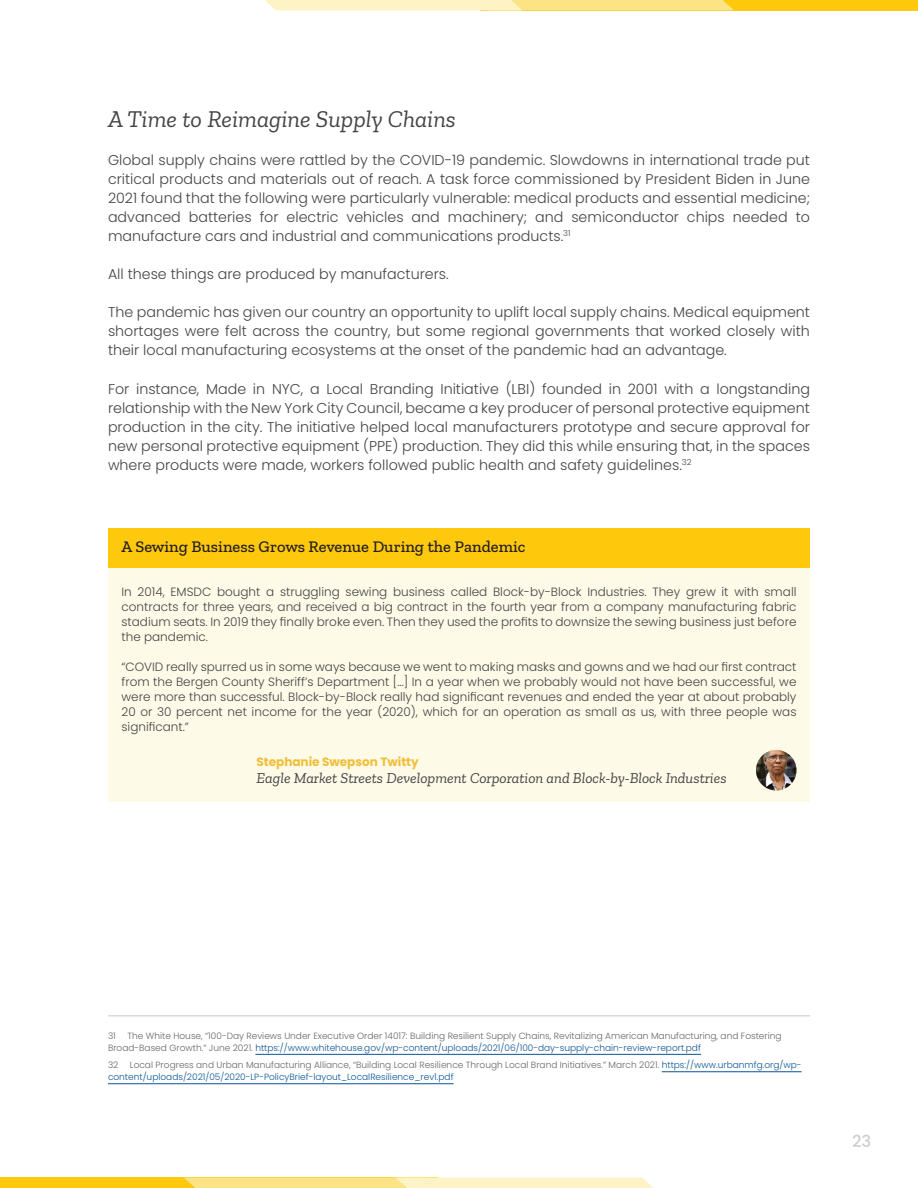
<style>
.page{position:relative;width:918px;height:1188px;background:#fff}
.page>*{position:absolute;margin:0;border:0;box-sizing:border-box;transform-origin:0 0}
.t1{font:italic 24px "Zilla Slab";color:#434444}
.t2{font:500 16.5px "Zilla Slab";color:#231f20}
.t3{font:500 16.5px "Poppins";color:#d0cece}
.t4{font:italic 15px "Zilla Slab";color:#434444}
.t5{font:300 14.25px/19px "Poppins";color:#434444;text-align:justify}
.t6{font:300 12px/15px "Poppins";color:#434444;text-align:justify}
.t7{font:700 12px "Poppins";color:#f1be38}
.t8{font:300 9px/12px "Poppins";color:#666}
.s1{color:#0b5494}
</style>
<div class="page">
<hr style="left:108px;top:1015px;width:702px;height:2px;background:#d8d9d8">
<hr style="left:255px;top:1054px;width:446px;height:1px;background:#0b5494">
<hr style="left:662px;top:1071px;width:140px;height:1px;background:#0b5494">
<hr style="left:108px;top:1083px;width:346px;height:1px;background:#0b5494">
<div style="left:108px;top:528px;width:702px;height:40px;background:#fec80c"></div>
<div style="left:108px;top:568px;width:702px;height:234px;background:#fdfae8"></div>
<img style="left:756px;top:750px;width:40px;height:40px;border-radius:20px">
<div style="left:0;top:1178px;width:437px;height:10px;background:#fec80c"></div>
<svg style="left:184px;top:1178px;width:469px;height:10px;background:#fceba6"></svg>
<div style="left:481px;top:0;width:437px;height:10px;background:#fec80c"></div>
<svg style="left:265px;top:0;width:469px;height:10px;background:#fceba6"></svg>
<h1 class="t1" style="left:108px;top:106px;width:350px">A Time to Reimagine Supply Chains</h1>
<p class="t5" style="left:108px;top:151px;width:704px">Global supply chains were rattled by the COVID-19 pandemic. Slowdowns in international trade put critical products and materials out of reach. A task force commissioned by President Biden in June 2021 found that the following were particularly vulnerable: medical products and essential medicine; advanced batteries for electric vehicles and machinery; and semiconductor chips needed to manufacture cars and industrial and communications products.<sup>31</sup></p>
<p class="t5" style="left:108px;top:265px;width:342px">All these things are produced by manufacturers.</p>
<p class="t5" style="left:108px;top:303px;width:703px">The pandemic has given our country an opportunity to uplift local supply chains. Medical equipment shortages were felt across the country, but some regional governments that worked closely with their local manufacturing ecosystems at the onset of the pandemic had an advantage.</p>
<p class="t5" style="left:108px;top:379px;width:704px">For instance, Made in NYC, a Local Branding Initiative (LBI) founded in 2001 with a longstanding relationship with the New York City Council, became a key producer of personal protective equipment production in the city. The initiative helped local manufacturers prototype and secure approval for new personal protective equipment (PPE) production. They did this while ensuring that, in the spaces where products were made, workers followed public health and safety guidelines.<sup>32</sup></p>
<p class="t2" style="left:122px;top:538px;width:405px">A Sewing Business Grows Revenue During the Pandemic</p>
<p class="t6" style="left:122px;top:584px;width:677px">In 2014, EMSDC bought a struggling sewing business called Block-by-Block Industries. They grew it with small contracts for three years, and received a big contract in the fourth year from a company manufacturing fabric stadium seats. In 2019 they finally broke even. Then they used the profits to downsize the sewing business just before the pandemic.</p>
<p class="t6" style="left:122px;top:659px;width:677px">“COVID really spurred us in some ways because we went to making masks and gowns and we had our first contract from the Bergen County Sheriff’s Department [...] In a year when we probably would not have been successful, we were more than successful. Block-by-Block really had significant revenues and ended the year at about probably 20 or 30 percent net income for the year (2020), which for an operation as small as us, with three people was significant.”</p>
<p class="t7" style="left:257px;top:755px;width:164px">Stephanie Swepson Twitty</p>
<p class="t4" style="left:257px;top:769px;width:472px">Eagle Market Streets Development Corporation and Block-by-Block Industries</p>
<p class="t8" style="left:108px;top:1029px;width:675px;text-indent:19px">The White House, “100-Day Reviews Under Executive Order 14017: Building Resilient Supply Chains, Revitalizing American Manufacturing, and Fostering<br>Broad-Based Growth.” June 2021. <span class="s1">https://www.whitehouse.gov/wp-content/uploads/2021/06/100-day-supply-chain-review-report.pdf</span></p>
<p class="t8" style="left:108px;top:1059px;width:12px">32</p>
<p class="t8" style="left:108px;top:1029px;width:9px">31</p>
<p class="t8" style="left:108px;top:1059px;width:695px;text-indent:22px">Local Progress and Urban Manufacturing Alliance, “Building Local Resilience Through Local Brand Initiatives.” March 2021. <span class="s1">https://www.urbanmfg.org/wp&shy;content/uploads/2021/05/2020-LP-PolicyBrief-layout_LocalResilience_rev1.pdf</span></p>
<p class="t3" style="left:852px;top:1131px;width:21px">23</p>
</div>
